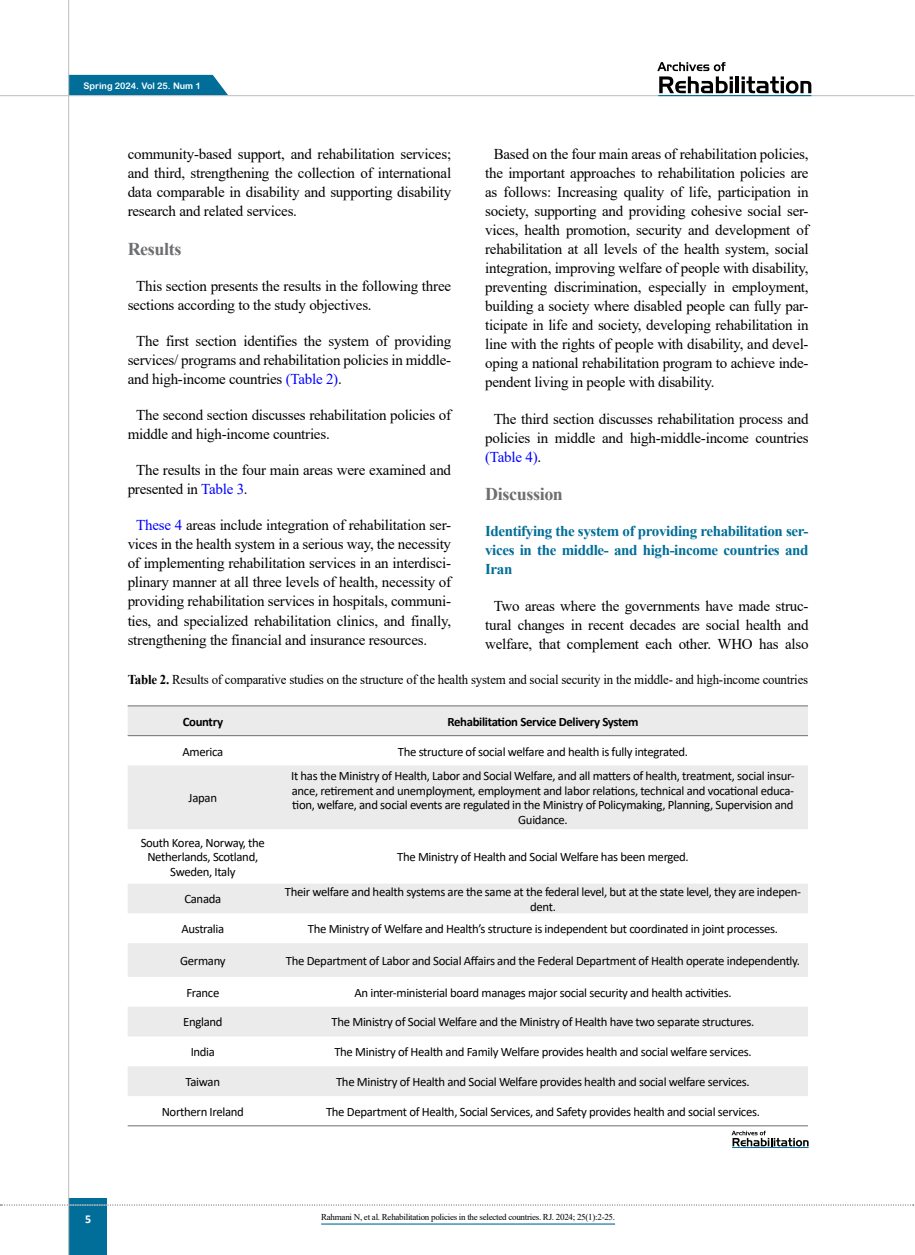
<style>
.page{position:relative;width:915px;height:1255px;background:#fff}
.page>*{position:absolute;margin:0;border:0;box-sizing:border-box;transform-origin:0 0}
.t1{font:700 18px "Times New Roman";letter-spacing:-.02em;color:#6d6e71}
.t2{font:15px/19px "Times New Roman";letter-spacing:-.015em;color:#000}
.t3{font:700 15px "Times New Roman";letter-spacing:-.025em;color:#006e98}
.t4{font:13.5px "Times New Roman";letter-spacing:-.015em;color:#000;scale:.95 1}
.t5{font:12.75px/14.7px "Calibri";letter-spacing:-.025em;color:#000;text-align:center}
.t6{font:700 12.75px "Calibri";letter-spacing:-.025em;color:#000}
.t7{font:700 12px "Calibri";color:#fff}
.t8{font:9px "Times New Roman";letter-spacing:-.03em;color:#000}
.t9{font:9px "Arial Rounded MT Bold";color:#fff}
.s1{color:#00f}
.s2{font-weight:700}
</style>
<div class="page">
<div style="left:69px;top:75px;width:159px;height:20px;background:#006e98"></div>
<div style="left:68px;top:1198px;width:39px;height:56px;background:#006e98"></div>
<hr style="left:68px;top:0;width:1px;height:1254px;background:#c2c4c6">
<hr style="left:0;top:95px;width:914px;height:1px;background:#c2c4c6">
<svg style="left:0;top:1204px;width:913px;height:1px"></svg>
<hr style="left:658px;top:95px;width:153px;height:1px;background:#006e98">
<svg style="left:657px;top:62px;width:75px;height:31px"></svg>
<hr style="left:735px;top:76px;width:3px;height:17px;background:#000">
<svg style="left:741px;top:76px;width:70px;height:17px"></svg>
<svg style="left:128px;top:706px;width:679px;height:389px;fill:#ebebec"></svg>
<hr style="left:278px;top:1125px;width:529px;height:1px;background:#6d6e71">
<hr style="left:128px;top:1125px;width:150px;height:1px;background:#6d6e71">
<hr style="left:278px;top:705px;width:529px;height:1px;background:#6d6e71">
<hr style="left:128px;top:705px;width:150px;height:1px;background:#6d6e71">
<hr style="left:278px;top:735px;width:529px;height:1px;background:#6d6e71">
<hr style="left:128px;top:735px;width:150px;height:1px;background:#6d6e71">
<hr style="left:731px;top:1147px;width:77px;height:1px;background:#006e98">
<svg style="left:731px;top:1130px;width:77px;height:16px"></svg>
<hr style="left:321px;top:1223px;width:294px;height:1px;background:#006e98">
<p class="t9" style="left:83px;top:80px;width:119px">Spring 2024. Vol 25. Num 1</p>
<p class="t2" style="left:128px;top:144px;width:325px;text-align:justify">community-based support, and rehabilitation services; and third, strengthening the collection of international data comparable in disability and supporting disability research and related services.</p>
<p class="t1" style="left:128px;top:235px;width:55px">Results</p>
<p class="t2" style="left:128px;top:275px;width:325px;text-indent:9px">This section presents the results in the following three sections according to the study objectives.</p>
<p class="t2" style="left:136px;top:331px;width:316px">The first section identifies the system of providing</p>
<p class="t2" style="left:128px;top:369px;width:215px">and high-income countries <span class="s1">(Table</span> .<span class="s1">(2</span></p>
<p class="t2" style="left:128px;top:350px;width:325px">services/ programs and rehabilitation policies in middle-</p>
<p class="t2" style="left:128px;top:405px;width:325px;text-indent:9px">The second section discusses rehabilitation policies of middle and high-income countries.</p>
<p class="t2" style="left:128px;top:460px;width:325px;text-indent:9px">The results in the four main areas were examined and presented in <span class="s1">Table 3</span>.</p>
<p class="t2" style="left:136px;top:515px;width:316px"><span class="s1">These 4</span> areas include integration of rehabilitation ser-</p>
<p class="t2" style="left:128px;top:534px;width:325px">vices in the health system in a serious way, the necessity</p>
<p class="t2" style="left:128px;top:553px;width:325px">of implementing rehabilitation services in an interdisci-</p>
<p class="t2" style="left:128px;top:572px;width:325px">plinary manner at all three levels of health, necessity of</p>
<p class="t2" style="left:485px;top:144px;width:325px;text-align:center">Based on the four main areas of rehabilitation policies, the important approaches to rehabilitation policies are as follows: Increasing quality of life, participation in</p>
<p class="t2" style="left:485px;top:220px;width:325px">vices, health promotion, security and development of</p>
<p class="t2" style="left:485px;top:201px;width:325px">society, supporting and providing cohesive social ser-</p>
<p class="t2" style="left:485px;top:239px;width:325px;text-align:right">rehabilitation at all levels of the health system, social integration, improving welfare of people with disability, employment,</p>
<p class="t2" style="left:485px;top:277px;width:64px">preventing</p>
<p class="t2" style="left:485px;top:315px;width:325px">ticipate in life and society, developing rehabilitation in</p>
<p class="t2" style="left:554px;top:277px;width:89px">discrimination,</p>
<p class="t2" style="left:648px;top:277px;width:59px">especially</p>
<p class="t2" style="left:713px;top:277px;width:13px">in</p>
<p class="t2" style="left:485px;top:296px;width:325px">building a society where disabled people can fully par-</p>
<p class="t2" style="left:485px;top:334px;width:325px">line with the rights of people with disability, and devel-</p>
<p class="t2" style="left:485px;top:353px;width:325px">oping a national rehabilitation program to achieve inde-</p>
<p class="t2" style="left:485px;top:372px;width:231px">pendent living in people with disability.</p>
<p class="t2" style="left:485px;top:408px;width:325px;text-align:justify;text-indent:9px">The third section discusses rehabilitation process and policies in middle and high-middle-income countries <span class="s1">(Table</span> .<span class="s1">(4</span></p>
<p class="t1" style="left:485px;top:481px;width:79px">Discussion</p>
<p class="t3" style="left:485px;top:520px;width:325px">Identifying the system of providing rehabilitation ser-</p>
<p class="t3" style="left:485px;top:558px;width:29px">Iran</p>
<p class="t3" style="left:485px;top:539px;width:325px">vices in the middle- and high-income countries and</p>
<p class="t2" style="left:128px;top:591px;width:325px">providing rehabilitation services in hospitals, communi-</p>
<p class="t2" style="left:128px;top:629px;width:301px">strengthening the financial and insurance resources.</p>
<p class="t2" style="left:493px;top:595px;width:316px">Two areas where the governments have made struc-</p>
<p class="t2" style="left:485px;top:633px;width:325px">welfare, that complement each other. WHO has also</p>
<p class="t4" style="left:128px;top:670px;width:717px"><span class="s2">Table 2.</span> Results of comparative studies on the structure of the health system and social security in the middle- and high-income countries</p>
<p class="t6" style="left:447px;top:712px;width:193px">Rehabilitation Service Delivery System</p>
<p class="t2" style="left:128px;top:610px;width:325px">ties, and specialized rehabilitation clinics, and finally,</p>
<p class="t2" style="left:485px;top:614px;width:325px">tural changes in recent decades are social health and</p>
<p class="t6" style="left:183px;top:712px;width:42px">Country</p>
<p class="t7" style="left:85px;top:1210px;width:8px">5</p>
<p class="t5" style="left:182px;top:743px;width:42px">America</p>
<p class="t5" style="left:397px;top:743px;width:292px">The structure of social welfare and health is fully integrated.</p>
<p class="t5" style="left:188px;top:790px;width:30px">Japan</p>
<p class="t5" style="left:291px;top:768px;width:505px">It has the Ministry of Health, Labor and Social Welfare, and all matters of health, treatment, social insur-</p>
<p class="t5" style="left:518px;top:812px;width:51px">Guidance.</p>
<p class="t5" style="left:292px;top:782px;width:503px">ance, retirement and unemployment, employment and labor relations, technical and vocational educa-</p>
<p class="t5" style="left:292px;top:797px;width:502px">tion, welfare, and social events are regulated in the Ministry of Policymaking, Planning, Supervision and</p>
<p class="t5" style="left:141px;top:834px;width:126px">South Korea, Norway, the<br>Netherlands, Scotland,<br>Sweden, Italy</p>
<p class="t5" style="left:184px;top:891px;width:38px">Canada</p>
<p class="t5" style="left:181px;top:921px;width:44px">Australia</p>
<p class="t5" style="left:397px;top:849px;width:293px">The Ministry of Health and Social Welfare has been merged.</p>
<p class="t5" style="left:285px;top:884px;width:517px">Their welfare and health systems are the same at the federal level, but at the state level, they are indepen-</p>
<p class="t5" style="left:308px;top:921px;width:471px">The Ministry of Welfare and Health s’ structure is independent but coordinated in joint processes.</p>
<p class="t5" style="left:530px;top:898px;width:27px">dent.</p>
<p class="t5" style="left:180px;top:952px;width:47px">Germany</p>
<p class="t5" style="left:286px;top:952px;width:515px">The Department of Labor and Social Affairs and the Federal Department of Health operate independently.</p>
<p class="t5" style="left:186px;top:984px;width:34px">France</p>
<p class="t5" style="left:354px;top:984px;width:378px">An inter-ministerial board manages major social security and health activities.</p>
<p class="t5" style="left:183px;top:1014px;width:41px">England</p>
<p class="t5" style="left:331px;top:1014px;width:424px">The Ministry of Social Welfare and the Ministry of Health have two separate structures.</p>
<p class="t5" style="left:191px;top:1044px;width:26px">India</p>
<p class="t5" style="left:334px;top:1044px;width:418px">The Ministry of Health and Family Welfare provides health and social welfare services.</p>
<p class="t5" style="left:185px;top:1073px;width:36px">Taiwan</p>
<p class="t5" style="left:336px;top:1073px;width:415px">The Ministry of Health and Social Welfare provides health and social welfare services.</p>
<p class="t5" style="left:162px;top:1103px;width:84px">Northern Ireland</p>
<p class="t5" style="left:326px;top:1103px;width:435px">The Department of Health, Social Services, and Safety provides health and social services.</p>
<p class="t8" style="left:321px;top:1210px;width:295px">Rahmani N, et al. Rehabilitation policies in the selected countries. RJ. 2024; 25 (1) :2-25.</p>
</div>
